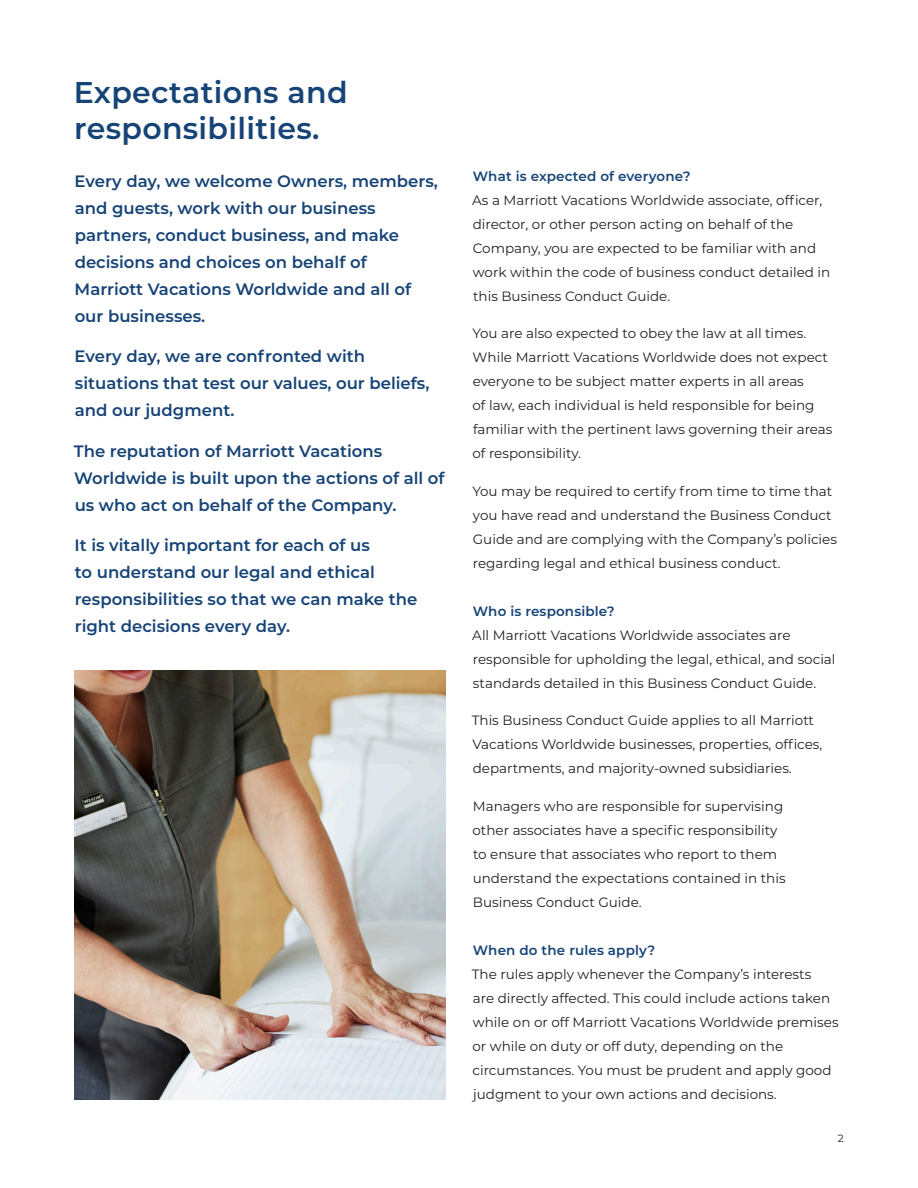
<style>
.page{position:relative;width:918px;height:1188px;background:#fff}
.page>*{position:absolute;margin:0;border:0;box-sizing:border-box;transform-origin:0 0}
.Section_Headers{font:600 30px/36px "Montserrat";letter-spacing:.01em;color:#174477}
.Callout_Copy{font:600 16.5px/27px "Montserrat";color:#174477}
.MVW_Body_Copy{font:13.5px/24px "Montserrat";color:#231f20}
.Section_Subheads{font:600 13.5px "Montserrat";letter-spacing:.01em;color:#174477}
.t1{font:10.5px "Montserrat";color:#231f20}
</style>
<div class="page">
<img style="left:74px;top:671px;width:371px;height:428px">
<p class="Section_Headers" style="left:74px;top:73px;width:275px">Expectations and responsibilities.</p>
<p class="Callout_Copy" style="left:75px;top:166px;width:365px">Every day, we welcome Owners, members, and guests, work with our business partners, conduct business, and make decisions and choices on behalf of Marriott Vacations Worldwide and all of our businesses.</p>
<p class="Callout_Copy" style="left:75px;top:342px;width:356px">Every day, we are confronted with situations that test our values, our beliefs, and our judgment.</p>
<p class="Callout_Copy" style="left:74px;top:436px;width:372px">The reputation of Marriott Vacations<br>Worldwide is built upon the actions of all of us who act on behalf of the Company.</p>
<p class="Callout_Copy" style="left:75px;top:531px;width:344px">It is vitally important for each of us<br>to understand our legal and ethical responsibilities so that we can make the right decisions every day.</p>
<p class="Section_Subheads" style="left:473px;top:166px;width:219px">What is expected of everyone?</p>
<p class="MVW_Body_Copy" style="left:472px;top:187px;width:360px">As a Marriott Vacations Worldwide associate, officer, director, or other person acting on behalf of the Company, you are expected to be familiar with and work within the code of business conduct detailed in this Business Conduct Guide.</p>
<p class="MVW_Body_Copy" style="left:472px;top:321px;width:362px">You are also expected to obey the law at all times.<br>While Marriott Vacations Worldwide does not expect everyone to be subject matter experts in all areas<br>of law, each individual is held responsible for being familiar with the pertinent laws governing their areas of responsibility.</p>
<p class="MVW_Body_Copy" style="left:472px;top:478px;width:366px">You may be required to certify from time to time that you have read and understand the Business Conduct Guide and are complying with the Company’s policies regarding legal and ethical business conduct.</p>
<p class="Section_Subheads" style="left:473px;top:601px;width:143px">Who is responsible?</p>
<p class="MVW_Body_Copy" style="left:472px;top:622px;width:365px">All Marriott Vacations Worldwide associates are responsible for upholding the legal, ethical, and social standards detailed in this Business Conduct Guide.</p>
<p class="MVW_Body_Copy" style="left:472px;top:708px;width:352px">This Business Conduct Guide applies to all Marriott<br>Vacations Worldwide businesses, properties, offices, departments, and majority-owned subsidiaries.</p>
<p class="MVW_Body_Copy" style="left:472px;top:793px;width:315px">Managers who are responsible for supervising other associates have a specific responsibility to ensure that associates who report to them understand the expectations contained in this Business Conduct Guide.</p>
<p class="Section_Subheads" style="left:473px;top:940px;width:184px">When do the rules apply?</p>
<p class="MVW_Body_Copy" style="left:472px;top:961px;width:368px">The rules apply whenever the Company’s interests<br>are directly affected. This could include actions taken while on or off Marriott Vacations Worldwide premises or while on duty or off duty, depending on the circumstances. You must be prudent and apply good judgment to your own actions and decisions.</p>
<p class="t1" style="left:838px;top:1131px;width:7px">2</p>
</div>
